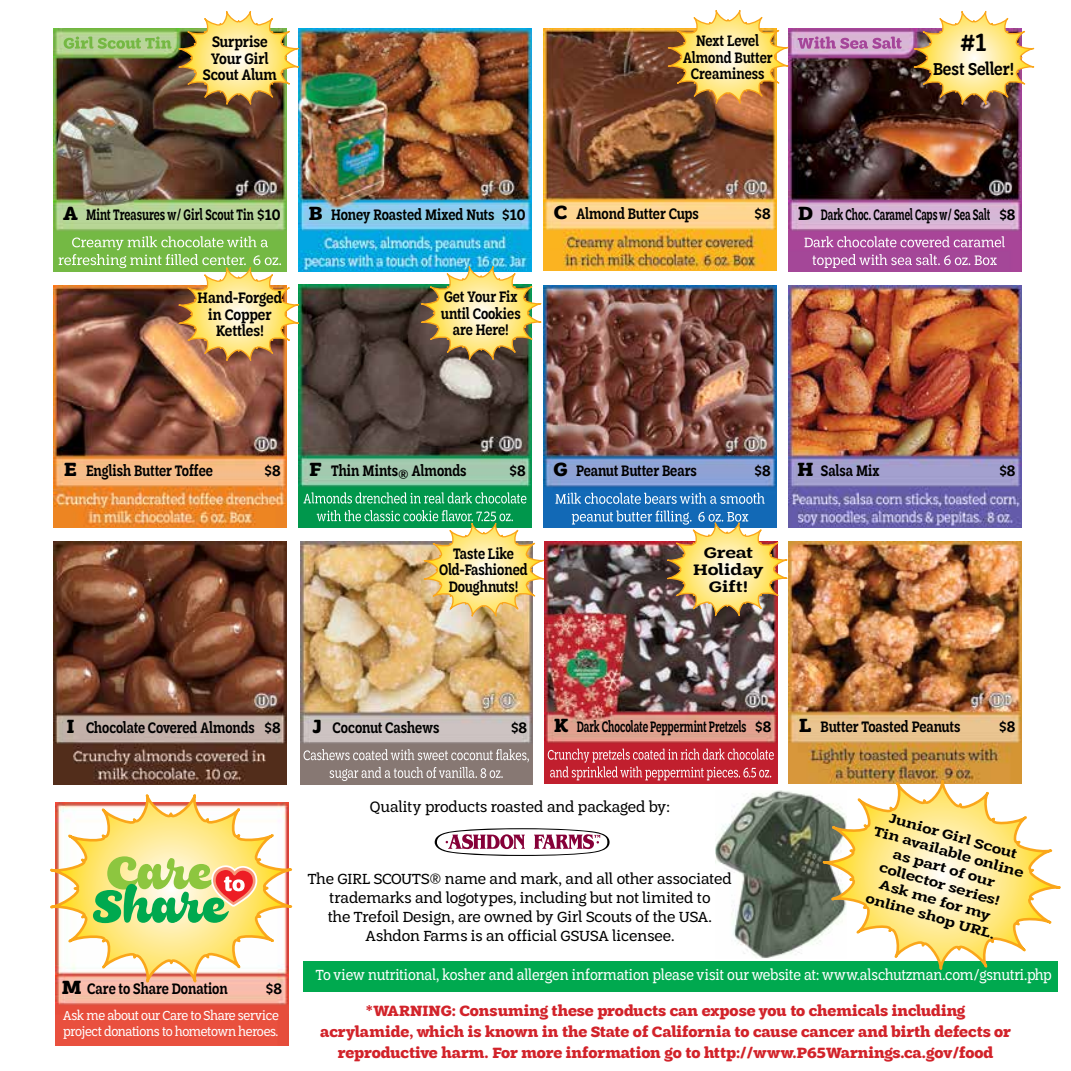
<style>
.page{position:relative;width:1071px;height:1071px;background:#fff}
.page>*{position:absolute;margin:0;border:0;box-sizing:border-box;transform-origin:0 0}
.t1{font:600 26.6px "Trefoil Slab";color:#000;scale:.85 1}
.t2{font:700 20.3px "Trefoil Slab";color:#000}
.t3{font:600 18.38px "Trefoil Slab";color:#000;scale:.85 1}
.t4{font:600 16.1px/16.6px "Trefoil Slab";letter-spacing:-.005em;color:#000;text-align:center;scale:.8 1}
.t5{font:600 16.1px/16.6px "Trefoil Slab";letter-spacing:-.005em;color:#000;text-align:center;scale:.85 1}
.t6{font:600 16.1px "Trefoil Slab";letter-spacing:-.005em;color:#000;scale:.62 1}
.t7{font:600 16.1px "Trefoil Slab";letter-spacing:-.005em;color:#000;scale:.61 1}
.t8{font:600 16.1px "Trefoil Slab";letter-spacing:-.005em;color:#000;scale:.68 1}
.t9{font:600 16.1px "Trefoil Slab";letter-spacing:-.005em;color:#000;scale:.79 1}
.t10{font:600 16.1px/16.6px "Trefoil Slab";letter-spacing:-.005em;color:#000;text-align:center;scale:1.2 1}
.t11{font:600 16.1px "Trefoil Slab";letter-spacing:-.005em;color:#000;scale:.9 1}
.t12{font:15.75px/18.9px "Trefoil Slab";color:#000;text-align:center}
.t13{font:700 15.75px/21px "Trefoil Slab";letter-spacing:-.005em;color:#d2232a;text-align:center}
.t14{font:15.75px "Trefoil Slab";color:#fff;scale:.91 1}
.t15{font:600 14px/16.6px "Trefoil Slab";color:#000;text-align:center;scale:1.2 1}
.t16{font:14px/16.6px "Trefoil Slab";letter-spacing:-.02em;color:#fff;scale:.92 1}
.s1{font-weight:700;font-size:20.12px}
</style>
<div class="page">
<img style="left:299px;top:29px;width:232px;height:242px">
<img style="left:544px;top:285px;width:232px;height:243px">
<img style="left:574px;top:493px;width:191px;height:11px">
<img style="left:616px;top:511px;width:89px;height:11px">
<img style="left:299px;top:285px;width:232px;height:243px">
<img style="left:387px;top:492px;width:101px;height:12px">
<img style="left:507px;top:492px;width:20px;height:12px">
<img style="left:334px;top:510px;width:114px;height:11px">
<img style="left:491px;top:512px;width:22px;height:9px">
<svg style="left:421px;top:266px;width:121px;height:94px;background:#c9c38c"></svg>
<img style="left:716px;top:790px;width:105px;height:168px">
<div style="left:303px;top:961px;width:755px;height:30px;background:#00a94f"></div>
<svg style="left:435px;top:828px;width:175px;height:28px"></svg>
<img style="left:54px;top:29px;width:232px;height:242px">
<img style="left:64px;top:37px;width:101px;height:12px">
<img style="left:72px;top:236px;width:185px;height:11px">
<img style="left:72px;top:254px;width:126px;height:11px">
<img style="left:788px;top:29px;width:233px;height:242px">
<img style="left:798px;top:37px;width:101px;height:12px">
<img style="left:805px;top:236px;width:200px;height:11px">
<img style="left:813px;top:254px;width:138px;height:11px">
<img style="left:54px;top:285px;width:232px;height:243px">
<img style="left:54px;top:542px;width:232px;height:242px">
<img style="left:544px;top:28px;width:232px;height:243px">
<img style="left:788px;top:285px;width:233px;height:243px">
<img style="left:300px;top:542px;width:233px;height:242px">
<img style="left:303px;top:749px;width:197px;height:11px">
<img style="left:500px;top:749px;width:29px;height:13px">
<img style="left:375px;top:767px;width:111px;height:11px">
<img style="left:178px;top:11px;width:121px;height:94px">
<img style="left:178px;top:263px;width:121px;height:98px">
<svg style="left:424px;top:523px;width:120px;height:94px"></svg>
<svg style="left:668px;top:10px;width:120px;height:94px"></svg>
<img style="left:914px;top:11px;width:120px;height:94px">
<img style="left:788px;top:541px;width:233px;height:243px">
<img style="left:544px;top:541px;width:233px;height:243px">
<img style="left:548px;top:749px;width:161px;height:11px">
<img style="left:719px;top:749px;width:55px;height:11px">
<img style="left:563px;top:766px;width:152px;height:12px">
<img style="left:728px;top:768px;width:43px;height:10px">
<img style="left:667px;top:522px;width:121px;height:94px">
<img style="left:55px;top:983px;width:233px;height:62px">
<svg style="left:50px;top:794px;width:242px;height:189px"></svg>
<svg style="left:821px;top:778px;width:240px;height:192px"></svg>
<p class="t5" style="left:203px;top:33px;width:89px">Surprise<br>Your Girl<br>Scout Alum</p>
<p class="t4" style="left:683px;top:32px;width:114px">Next Level<br>Almond Butter<br>Creaminess</p>
<h1 class="t1" style="left:960px;top:28px;width:33px">#1</h1>
<p class="t3" style="left:933px;top:58px;width:97px">Best Seller!</p>
<p class="t4" style="left:554px;top:205px;width:183px"><span class="s1">C</span> Almond Butter Cups</p>
<p class="t11" style="left:754px;top:205px;width:20px">$8</p>
<p class="t8" style="left:63px;top:205px;width:322px"><span class="s1">A</span> Mint Treasures w/ Girl Scout Tin $10</p>
<p class="t4" style="left:309px;top:206px;width:273px"><span class="s1">B</span> Honey Roasted Mixed Nuts $10</p>
<p class="t7" style="left:798px;top:205px;width:358px"><span class="s1">D</span> Dark Choc. Caramel Caps w/ Sea Salt $8</p>
<p class="t5" style="left:198px;top:289px;width:101px">Hand-Forged in Copper<br>Kettles!</p>
<p class="t4" style="left:441px;top:288px;width:101px">Get Your Fix until Cookies are Here!</p>
<p class="t4" style="left:64px;top:463px;width:187px"><span class="s1">E</span> English Butter Toffee</p>
<p class="t11" style="left:264px;top:462px;width:20px">$8</p>
<p class="t4" style="left:310px;top:462px;width:198px"><span class="s1">F</span> Thin Mints<sub>®</sub> Almonds</p>
<p class="t11" style="left:509px;top:462px;width:20px">$8</p>
<p class="t4" style="left:554px;top:463px;width:181px"><span class="s1">G</span> Peanut Butter Bears</p>
<p class="t11" style="left:754px;top:462px;width:20px">$8</p>
<p class="t4" style="left:439px;top:545px;width:112px">Taste Like<br>Old-Fashioned<br>Doughnuts!</p>
<p class="t10" style="left:693px;top:545px;width:60px">Great<br>Holiday<br>Gift!</p>
<p class="t4" style="left:798px;top:463px;width:104px"><span class="s1">H</span> Salsa Mix</p>
<p class="t11" style="left:999px;top:462px;width:20px">$8</p>
<p class="t9" style="left:67px;top:718px;width:272px"><span class="s1">I</span> Chocolate Covered Almonds $8</p>
<p class="t2" style="left:62px;top:976px;width:21px">M</p>
<p class="t4" style="left:87px;top:980px;width:177px">Care to Share Donation</p>
<p class="t11" style="left:266px;top:980px;width:20px">$8</p>
<p class="t16" style="left:63px;top:1007px;width:236px">Ask me about our Care to Share service project donations to hometown heroes.</p>
<p class="t4" style="left:313px;top:719px;width:160px"><span class="s1">J</span> Coconut Cashews</p>
<p class="t11" style="left:511px;top:718px;width:20px">$8</p>
<p class="t6" style="left:554px;top:718px;width:352px"><span class="s1">K</span> Dark Chocolate Peppermint Pretzels $8</p>
<p class="t4" style="left:799px;top:718px;width:203px"><span class="s1">L</span> Butter Toasted Peanuts</p>
<p class="t11" style="left:999px;top:718px;width:20px">$8</p>
<p class="t12" style="left:370px;top:798px;width:302px">Quality products roasted and packaged by:</p>
<p class="t15" style="left:881px;top:807px;width:131px;rotate:16deg">Junior Girl Scout<br>Tin available online as part of our collector series!<br>Ask me for my online shop URL.</p>
<p class="t12" style="left:308px;top:870px;width:426px">The GIRL SCOUTS® name and mark, and all other associated trademarks and logotypes, including but not limited to<br>the Trefoil Design, are owned by Girl Scouts of the USA.<br>Ashdon Farms is an official GSUSA licensee.</p>
<p class="t14" style="left:316px;top:967px;width:810px">To view nutritional, kosher and allergen information please visit our website at: www.alschutzman.com/gsnutri.php</p>
<p class="t13" style="left:320px;top:1000px;width:692px">*WARNING: Consuming these products can expose you to chemicals including acrylamide, which is known in the State of California to cause cancer and birth defects or reproductive harm. For more information go to http://www.P65Warnings.ca.gov/food</p>
</div>
